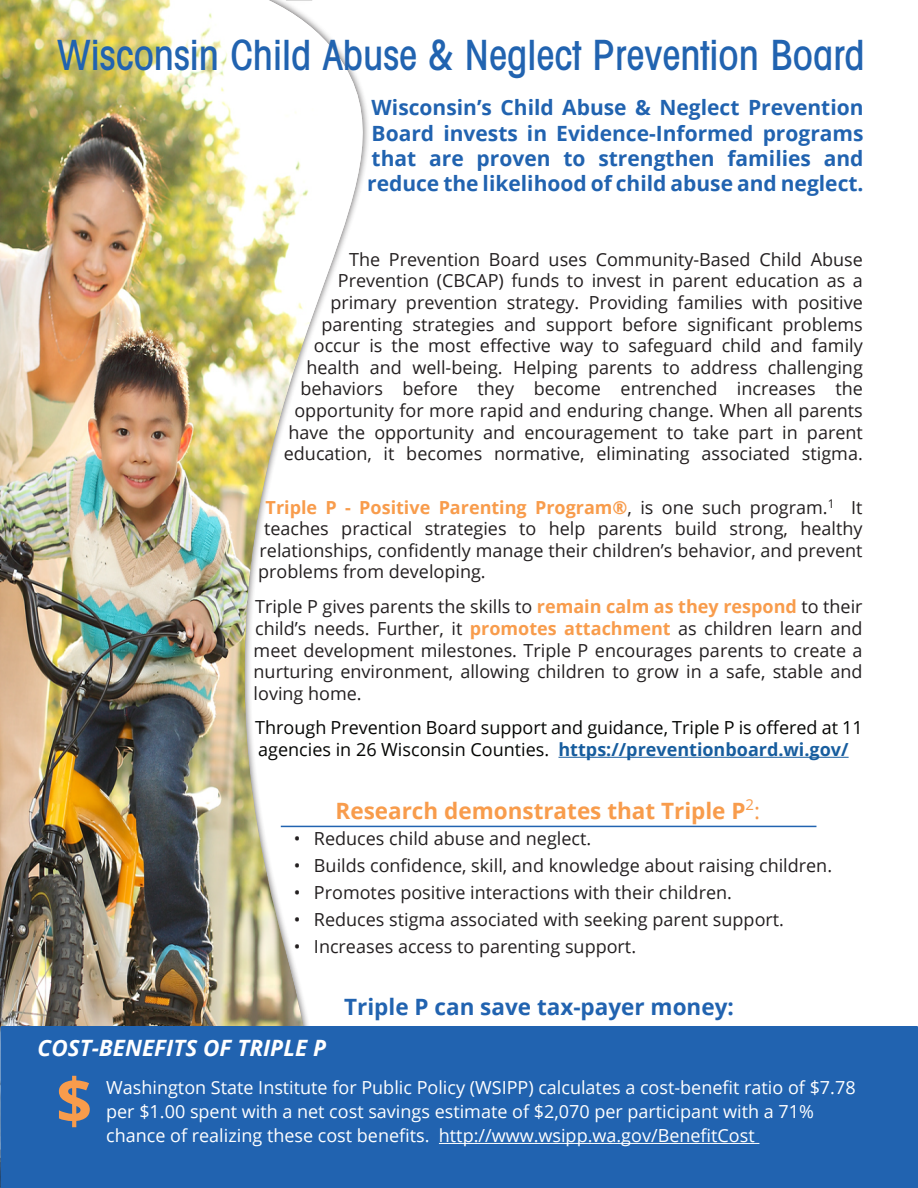
<style>
.page{position:relative;width:918px;height:1188px;background:#fff}
.page>*{position:absolute;margin:0;border:0;box-sizing:border-box;transform-origin:0 0}
.t1{font:700 63px "Open Sans";color:#f89c4c}
.t2{font:500 condensed 41.7px "Avant Garde LT";color:#2163b0}
.t3{font:700 22.5px "Open Sans";color:#f89c4c}
.t4{font:700 22.5px "Open Sans";color:#2163b0}
.t5{font:italic 700 22.5px "Open Sans";color:#fff}
.t6{font:700 21px/25.2px "Open Sans";color:#2163b0;text-align:justify}
.t7{font:18px/21.6px "Open Sans";color:#231f20;text-align:right}
.t8{font:18px/24px "Open Sans";color:#fff}
.t9{font:18px/21.6px "Open Sans";color:#040503}
.t10{font:700 18px "Open Sans";color:#f89c4c}
.s1{font-weight:400;color:#231f20}
.s2{font-weight:700;color:#f89c4c}
.s3{font-weight:700;color:#175d9e}
.s4{font-weight:400}
</style>
<div class="page">
<img style="left:0;top:0;width:428px;height:1026px">
<svg style="left:286px;top:0;width:26px;height:1px"></svg>
<hr style="left:281px;top:826px;width:535px;height:1px;background:#2163b0">
<hr style="left:559px;top:757px;width:290px;height:1px;background:#175d9e">
<div style="left:0;top:1026px;width:918px;height:162px;background:#2163b0"></div>
<hr style="left:439px;top:1143px;width:320px;height:1px;background:#fff">
<p class="t2" style="left:57px;top:29px;width:809px">Wisconsin Child Abuse &amp; Neglect Prevention Board</p>
<p class="t6" style="left:367px;top:95px;width:498px">Wisconsin’s Child Abuse &amp; Neglect Prevention Board invests in Evidence-Informed programs that are proven to strengthen families and reduce the likelihood of child abuse and neglect.</p>
<p class="t7" style="left:284px;top:248px;width:581px">The Prevention Board uses Community-Based Child Abuse Prevention (CBCAP) funds to invest in parent education as a primary prevention strategy. Providing families with positive parenting strategies and support before significant problems occur is the most effective way to safeguard child and family health and well-being. Helping parents to address challenging behaviors before they become entrenched increases the opportunity for more rapid and enduring change. When all parents have the opportunity and encouragement to take part in parent education, it becomes normative, eliminating associated stigma.</p>
<p class="t10" style="left:266px;top:494px;width:599px">Triple P - Positive Parenting Program®<span class="s1">, is one such program.</span><sup>1</sup> <span class="s1">It</span></p>
<p class="t7" style="left:264px;top:517px;width:600px">teaches practical strategies to help parents build strong, healthy</p>
<p class="t7" style="left:260px;top:539px;width:605px">relationships, confidently manage their children’s behavior, and prevent</p>
<p class="t7" style="left:258px;top:561px;width:229px">problems from developing.</p>
<p class="t7" style="left:254px;top:596px;width:611px;text-align:justify">Triple P gives parents the skills to <span class="s2">remain calm as they respond</span> to their child’s needs. Further, it <span class="s2">promotes attachment</span> as children learn and meet development milestones. Triple P encourages parents to create a nurturing environment, allowing children to grow in a safe, stable and loving home.</p>
<p class="t9" style="left:255px;top:717px;width:609px">Through Prevention Board support and guidance, Triple P is offered at 11 agencies in 26 Wisconsin Counties. <span class="s3">https://preventionboard.wi.gov/</span></p>
<p class="t3" style="left:336px;top:795px;width:426px">Research demonstrates that Triple P<sup>2</sup><span class="s4">:</span></p>
<p class="t7" style="left:294px;top:827px;width:299px">• Reduces child abuse and neglect.</p>
<p class="t7" style="left:294px;top:854px;width:540px">• Builds confidence, skill, and knowledge about raising children.</p>
<p class="t7" style="left:294px;top:881px;width:440px">• Promotes positive interactions with their children.</p>
<p class="t7" style="left:294px;top:908px;width:492px">• Reduces stigma associated with seeking parent support.</p>
<p class="t7" style="left:294px;top:935px;width:344px">• Increases access to parenting support.</p>
<p class="t4" style="left:344px;top:991px;width:391px">Triple P can save tax-payer money:</p>
<p class="t5" style="left:38px;top:1032px;width:290px">COST-BENEFITS OF TRIPLE P</p>
<p class="t8" style="left:106px;top:1075px;width:751px">Washington State Institute for Public Policy (WSIPP) calculates a cost-benefit ratio of $7.78 per $1.00 spent with a net cost savings estimate of $2,070 per participant with a 71% chance of realizing these cost benefits. http://www.wsipp.wa.gov/BenefitCost</p>
<p class="t1" style="left:56px;top:1056px;width:37px">$</p>
</div>
